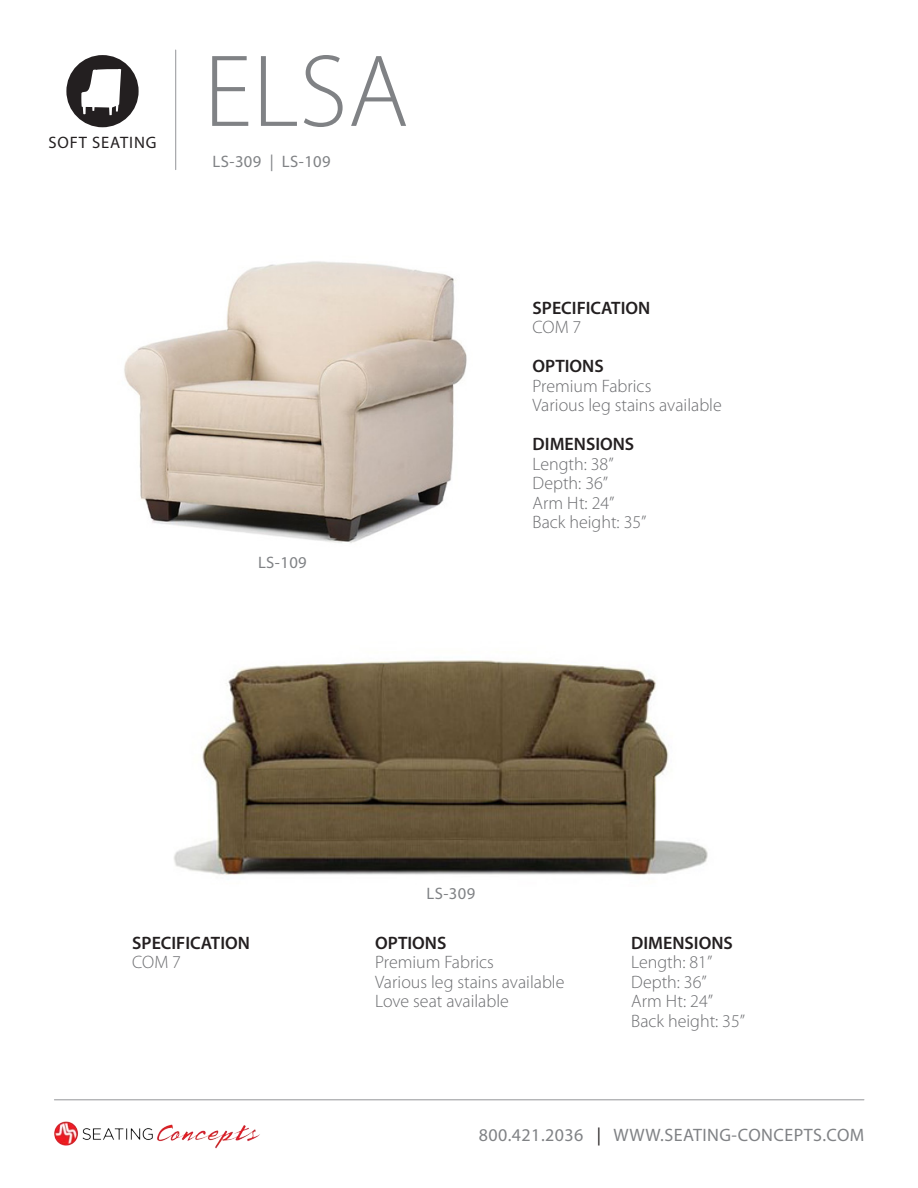
<style>
.page{position:relative;width:918px;height:1188px;background:#fff}
.page>*{position:absolute;margin:0;border:0;box-sizing:border-box;transform-origin:0 0}
.t1{font:300 103.5px "Myriad Pro";color:#808285}
.Spec_information{font:300 18px "Myriad Pro";color:#6c6d70}
.Spec_titles{font:600 18px "Myriad Pro";color:#231f20}
.t2{font:18px "Myriad Pro";letter-spacing:.025em;color:#808285}
.t3{font:16.65px "Myriad Pro";letter-spacing:.025em;color:#808285}
.t4{font:16.65px "Myriad Pro";letter-spacing:.055em;color:#231f20}
.s1{color:#231f20}
</style>
<div class="page">
<hr style="left:175px;top:50px;width:1px;height:120px;background:#939598">
<hr style="left:54px;top:1099px;width:810px;height:1px;background:#939598">
<img style="left:54px;top:1121px;width:206px;height:28px">
<div style="left:66px;top:55px;width:73px;height:72px;background:#231f20;border-radius:50%"></div>
<svg style="left:81px;top:69px;width:40px;height:46px"></svg>
<img style="left:174px;top:660px;width:534px;height:215px">
<img style="left:124px;top:261px;width:343px;height:282px">
<p class="t4" style="left:48px;top:133px;width:110px">SOFT SEATING</p>
<p class="t1" style="left:204px;top:29px;width:206px">ELSA</p>
<p class="t3" style="left:213px;top:151px;width:120px">LS-309 | LS-109</p>
<p class="t3" style="left:258px;top:552px;width:50px">LS-109</p>
<p class="Spec_titles" style="left:533px;top:296px;width:119px">SPECIFICATION</p>
<p class="Spec_information" style="left:533px;top:316px;width:50px">COM 7</p>
<p class="Spec_titles" style="left:533px;top:355px;width:73px">OPTIONS</p>
<p class="Spec_information" style="left:533px;top:375px;width:120px">Premium Fabrics</p>
<p class="Spec_information" style="left:533px;top:394px;width:191px">Various leg stains available</p>
<p class="Spec_titles" style="left:533px;top:433px;width:103px">DIMENSIONS</p>
<p class="Spec_information" style="left:533px;top:453px;width:83px">Length: 38”</p>
<p class="Spec_information" style="left:533px;top:472px;width:77px">Depth: 36”</p>
<p class="Spec_information" style="left:533px;top:492px;width:83px">Arm Ht: 24”</p>
<p class="Spec_information" style="left:533px;top:511px;width:115px">Back height: 35”</p>
<p class="t3" style="left:426px;top:883px;width:50px">LS-309</p>
<p class="Spec_titles" style="left:132px;top:931px;width:119px">SPECIFICATION</p>
<p class="Spec_information" style="left:132px;top:951px;width:50px">COM 7</p>
<p class="Spec_titles" style="left:375px;top:931px;width:73px">OPTIONS</p>
<p class="Spec_information" style="left:375px;top:951px;width:120px">Premium Fabrics</p>
<p class="Spec_information" style="left:375px;top:971px;width:191px">Various leg stains available</p>
<p class="Spec_information" style="left:375px;top:990px;width:135px">Love seat available</p>
<p class="Spec_titles" style="left:631px;top:931px;width:103px">DIMENSIONS</p>
<p class="Spec_information" style="left:631px;top:951px;width:83px">Length: 81”</p>
<p class="Spec_information" style="left:631px;top:971px;width:77px">Depth: 36”</p>
<p class="Spec_information" style="left:631px;top:990px;width:83px">Arm Ht: 24”</p>
<p class="Spec_information" style="left:631px;top:1010px;width:115px">Back height: 35”</p>
<p class="t2" style="left:479px;top:1124px;width:387px">800.421.2036 <span class="s1">|</span> WWW.SEATING-CONCEPTS.COM</p>
</div>
